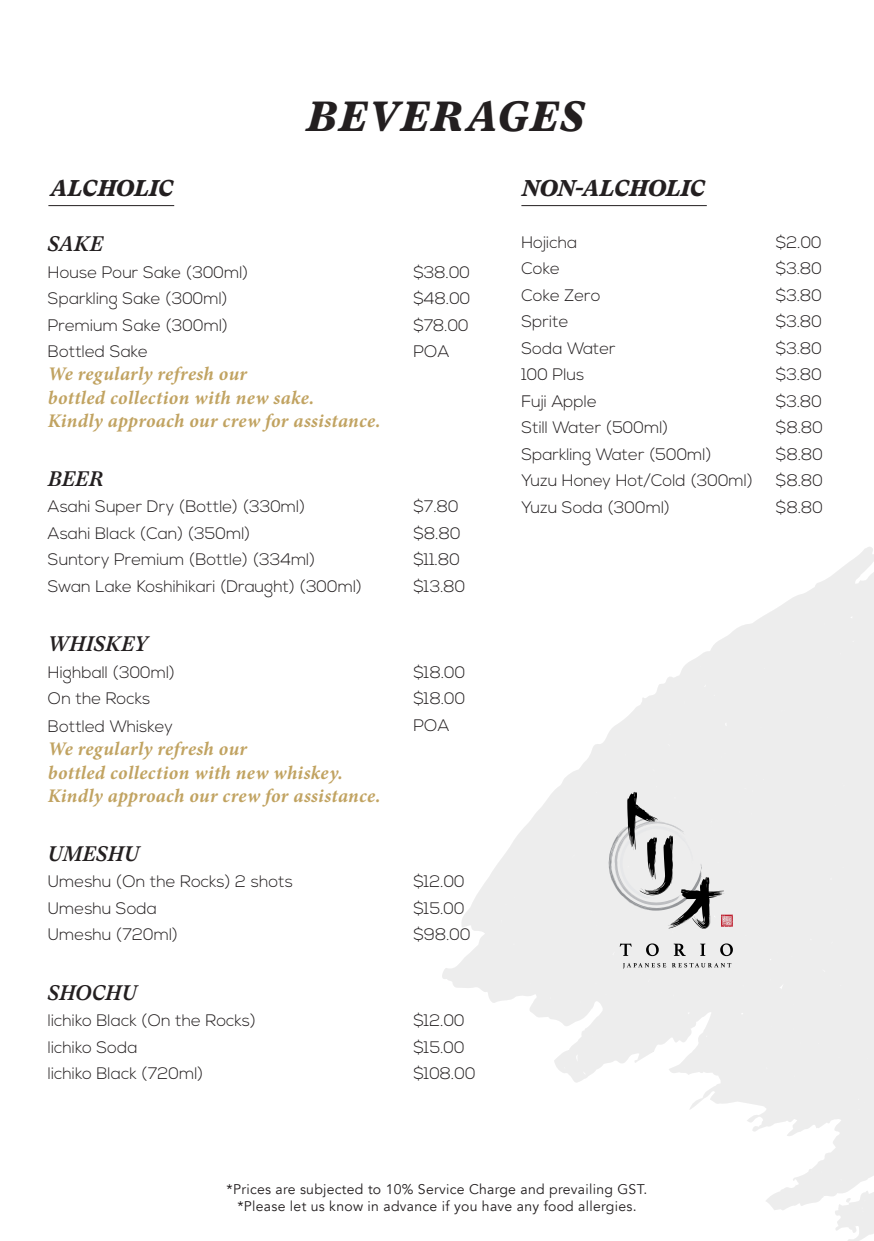
<style>
.page{position:relative;width:874px;height:1241px;background:#fff}
.page>*{position:absolute;margin:0;border:0;box-sizing:border-box;transform-origin:0 0}
.t1{font:42px "GT Super Txt Trial Bl It";letter-spacing:.045em;color:#231f20}
.t2{font:22.75px "GT Super Txt Trial Bl It";letter-spacing:-.01em;color:#231f20}
.t3{font:italic 500 21px "GT Super Txt Trial";color:#231f20}
.t4{font:italic 700 19.25px/23.1px "Minion Pro";letter-spacing:.015em;color:#c1a361}
.t5{font:300 16.62px "Nexa";color:#231f20}
.t6{font:14px "Avenir";letter-spacing:.02em;color:#231f20}
</style>
<div class="page">
<svg style="left:442px;top:547px;width:431px;height:693px"></svg>
<svg style="left:607px;top:791px;width:125px;height:137px;background:#ccc"></svg>
<svg style="left:619px;top:943px;width:12px;height:12px"></svg>
<svg style="left:645px;top:943px;width:13px;height:12px"></svg>
<svg style="left:673px;top:943px;width:12px;height:12px"></svg>
<svg style="left:700px;top:943px;width:5px;height:12px"></svg>
<svg style="left:719px;top:943px;width:13px;height:12px"></svg>
<svg style="left:622px;top:962px;width:109px;height:6px"></svg>
<hr style="left:48px;top:205px;width:126px;height:1px;background:#231f20">
<hr style="left:521px;top:205px;width:185px;height:1px;background:#231f20">
<p class="t1" style="left:306px;top:99px;width:279px">BEVERAGES</p>
<p class="t2" style="left:51px;top:179px;width:124px">ALCHOLIC</p>
<p class="t2" style="left:521px;top:179px;width:185px">NON-ALCHOLIC</p>
<p class="t3" style="left:48px;top:235px;width:57px">SAKE</p>
<p class="t5" style="left:48px;top:262px;width:202px">House Pour Sake (300ml)</p>
<p class="t5" style="left:413px;top:262px;width:58px">$38.00</p>
<p class="t5" style="left:48px;top:289px;width:181px">Sparkling Sake (300ml)</p>
<p class="t5" style="left:413px;top:289px;width:59px">$48.00</p>
<p class="t5" style="left:48px;top:315px;width:181px">Premium Sake (300ml)</p>
<p class="t5" style="left:413px;top:315px;width:57px">$78.00</p>
<p class="t5" style="left:48px;top:342px;width:102px">Bottled Sake</p>
<p class="t4" style="left:48px;top:362px;width:200px">We regularly refresh our</p>
<p class="t4" style="left:48px;top:385px;width:334px">bottled collection with new sake.<br>Kindly approach our crew for assistance.</p>
<p class="t5" style="left:413px;top:342px;width:37px">POA</p>
<p class="t3" style="left:48px;top:470px;width:57px">BEER</p>
<p class="t5" style="left:48px;top:497px;width:258px">Asahi Super Dry (Bottle) (330ml)</p>
<p class="t5" style="left:413px;top:497px;width:47px">$7.80</p>
<p class="t5" style="left:48px;top:523px;width:204px">Asahi Black (Can) (350ml)</p>
<p class="t5" style="left:413px;top:523px;width:49px">$8.80</p>
<p class="t5" style="left:48px;top:550px;width:268px">Suntory Premium (Bottle) (334ml)</p>
<p class="t5" style="left:413px;top:550px;width:48px">$11.80</p>
<p class="t5" style="left:48px;top:576px;width:315px">Swan Lake Koshihikari (Draught) (300ml)</p>
<p class="t5" style="left:413px;top:576px;width:54px">$13.80</p>
<p class="t3" style="left:48px;top:635px;width:101px">WHISKEY</p>
<p class="t5" style="left:48px;top:662px;width:128px">Highball (300ml)</p>
<p class="t5" style="left:413px;top:662px;width:53px">$18.00</p>
<p class="t5" style="left:48px;top:689px;width:104px">On the Rocks</p>
<p class="t5" style="left:413px;top:689px;width:53px">$18.00</p>
<p class="t5" style="left:48px;top:717px;width:126px">Bottled Whiskey</p>
<p class="t4" style="left:48px;top:737px;width:200px">We regularly refresh our</p>
<p class="t4" style="left:48px;top:760px;width:334px">bottled collection with new whiskey.<br>Kindly approach our crew for assistance.</p>
<p class="t5" style="left:413px;top:715px;width:37px">POA</p>
<p class="t3" style="left:48px;top:844px;width:92px">UMESHU</p>
<p class="t5" style="left:48px;top:872px;width:246px">Umeshu (On the Rocks) 2 shots</p>
<p class="t5" style="left:413px;top:872px;width:53px">$12.00</p>
<p class="t5" style="left:48px;top:898px;width:110px">Umeshu Soda</p>
<p class="t5" style="left:413px;top:898px;width:53px">$15.00</p>
<p class="t5" style="left:48px;top:925px;width:131px">Umeshu (720ml)</p>
<p class="t5" style="left:413px;top:925px;width:59px">$98.00</p>
<p class="t3" style="left:48px;top:983px;width:90px">SHOCHU</p>
<p class="t5" style="left:48px;top:1010px;width:209px">lichiko Black (On the Rocks)</p>
<p class="t5" style="left:413px;top:1010px;width:53px">$12.00</p>
<p class="t5" style="left:48px;top:1037px;width:91px">lichiko Soda</p>
<p class="t5" style="left:413px;top:1037px;width:53px">$15.00</p>
<p class="t5" style="left:48px;top:1063px;width:157px">lichiko Black (720ml)</p>
<p class="t5" style="left:413px;top:1063px;width:64px">$108.00</p>
<p class="t5" style="left:521px;top:232px;width:57px">Hojicha</p>
<p class="t5" style="left:775px;top:232px;width:47px">$2.00</p>
<p class="t5" style="left:521px;top:259px;width:40px">Coke</p>
<p class="t5" style="left:775px;top:259px;width:48px">$3.80</p>
<p class="t5" style="left:521px;top:285px;width:81px">Coke Zero</p>
<p class="t5" style="left:775px;top:285px;width:48px">$3.80</p>
<p class="t5" style="left:521px;top:312px;width:49px">Sprite</p>
<p class="t5" style="left:775px;top:312px;width:48px">$3.80</p>
<p class="t5" style="left:521px;top:338px;width:96px">Soda Water</p>
<p class="t5" style="left:775px;top:338px;width:48px">$3.80</p>
<p class="t5" style="left:521px;top:365px;width:64px">100 Plus</p>
<p class="t5" style="left:775px;top:365px;width:48px">$3.80</p>
<p class="t5" style="left:521px;top:391px;width:77px">Fuji Apple</p>
<p class="t5" style="left:775px;top:391px;width:48px">$3.80</p>
<p class="t5" style="left:521px;top:418px;width:148px">Still Water (500ml)</p>
<p class="t5" style="left:775px;top:418px;width:49px">$8.80</p>
<p class="t5" style="left:521px;top:444px;width:191px">Sparkling Water (500ml)</p>
<p class="t5" style="left:775px;top:444px;width:49px">$8.80</p>
<p class="t5" style="left:521px;top:471px;width:233px">Yuzu Honey Hot/Cold (300ml)</p>
<p class="t5" style="left:775px;top:471px;width:49px">$8.80</p>
<p class="t5" style="left:521px;top:497px;width:150px">Yuzu Soda (300ml)</p>
<p class="t5" style="left:775px;top:497px;width:49px">$8.80</p>
<p class="t6" style="left:226px;top:1180px;width:422px">*Prices are subjected to 10% Service Charge and prevailing GST.</p>
<p class="t6" style="left:237px;top:1197px;width:400px">*Please let us know in advance if you have any food allergies.</p>
</div>
